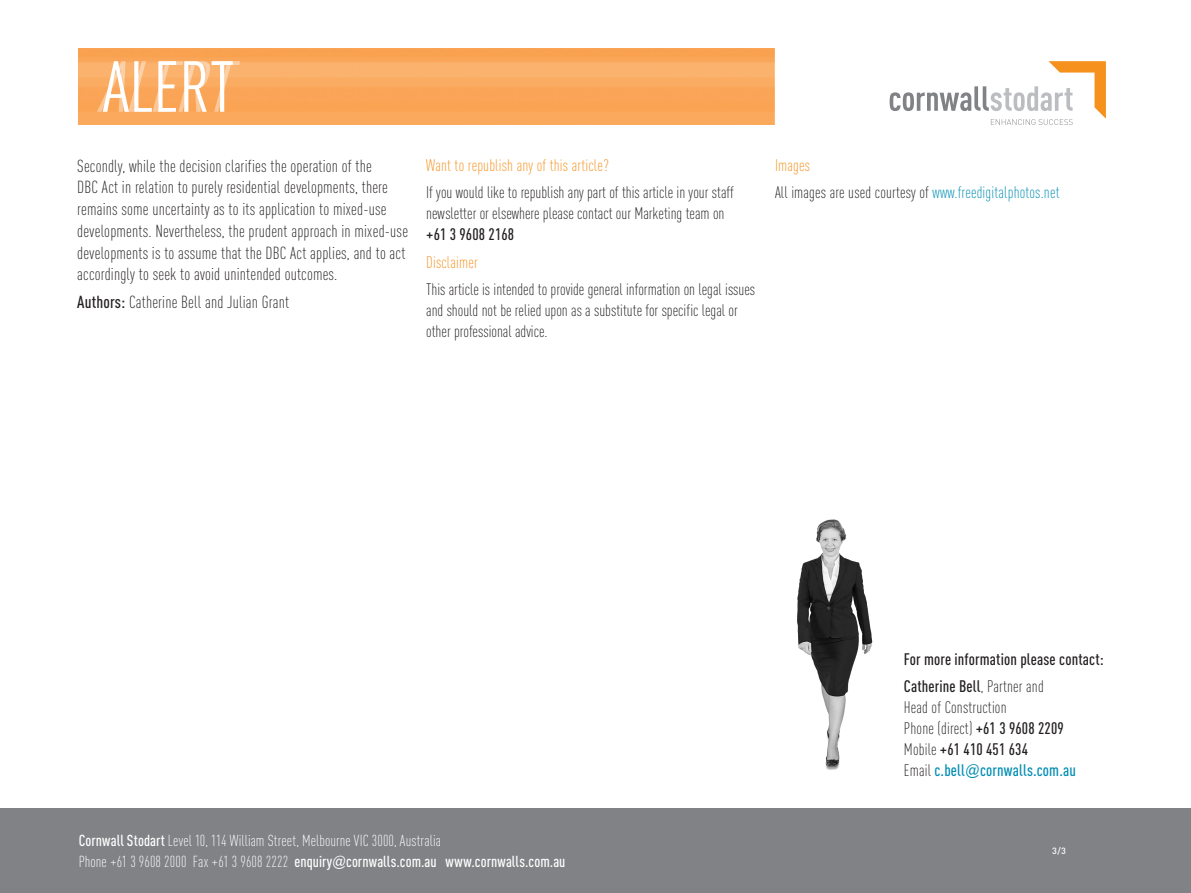
<style>
.page{position:relative;width:1191px;height:893px;background:#fff}
.page>*{position:absolute;margin:0;border:0;box-sizing:border-box;transform-origin:0 0}
._1__main_text{font:300 17.25px/21.8px "DIN Cond";letter-spacing:.01em;color:#231f20}
._1__main_text-2{font:300 16.5px/21px "DIN Cond";color:#231f20}
._1__main_text-3{font:500 16.5px/21px "DIN Cond";letter-spacing:.01em;color:#231f20}
.Disclaimer_Heading{font:300 16.5px "DIN Cond";letter-spacing:.01em;color:#f6911e}
._1__main_text-4{font:500 16.5px "DIN Cond";letter-spacing:.01em;color:#008eb3}
.t1{font:300 15.75px/21px "DIN Cond";letter-spacing:.01em;color:#fff}
.t2{font:500 9px "DIN";color:#fff}
.s1{font-weight:500}
.s2{color:#008eb3}
.s3{font-family:"Akzidenz Grotesk Std";font-weight:400}
.s4{font-weight:300}
.s5{font-weight:300;color:#231f20}
</style>
<div class="page">
<div style="left:0;top:808px;width:1191px;height:85px;background:#808285"></div>
<svg style="left:889px;top:61px;width:217px;height:64px"></svg>
<img style="left:79px;top:49px;width:695px;height:76px">
<svg style="left:97px;top:61px;width:143px;height:51px"></svg>
<img style="left:797px;top:519px;width:76px;height:251px">
<p class="_1__main_text" style="left:77px;top:155px;width:332px">Secondly, while the decision clarifies the operation of the<br>DBC Act in relation to purely residential developments, there remains some uncertainty as to its application to mixed-use developments. Nevertheless, the prudent approach in mixed-use developments is to assume that the DBC Act applies, and to act accordingly to seek to avoid unintended outcomes.</p>
<p class="_1__main_text" style="left:77px;top:291px;width:213px"><span class="s1">Authors:</span> Catherine Bell and Julian Grant</p>
<p class="Disclaimer_Heading" style="left:426px;top:156px;width:184px">Want to republish any of this article?</p>
<p class="_1__main_text-2" style="left:426px;top:182px;width:309px">If you would like to republish any part of this article in your staff newsletter or elsewhere please contact our Marketing team on <span class="s1">+61 3 9608 2168</span></p>
<p class="Disclaimer_Heading" style="left:426px;top:253px;width:53px">Disclaimer</p>
<p class="_1__main_text-2" style="left:426px;top:279px;width:330px">This article is intended to provide general information on legal issues and should not be relied upon as a substitute for specific legal or other professional advice.</p>
<p class="Disclaimer_Heading" style="left:775px;top:156px;width:36px">Images</p>
<p class="_1__main_text-2" style="left:775px;top:182px;width:286px">All images are used courtesy of <span class="s2">www.freedigitalphotos.net</span></p>
<p class="t1" style="left:79px;top:830px;width:488px"><span class="s1">Cornwall Stodart</span> Level 10, 114 William Street, Melbourne VIC 3000, Australia<br>Phone +61 3 9608 2000 Fax +61 3 9608 2222 <span class="s1">enquiry</span><span class="s3">@</span><span class="s1">cornwalls.com.au www.cornwalls.com.au</span></p>
<p class="_1__main_text-3" style="left:904px;top:648px;width:201px">For more information please contact:</p>
<p class="_1__main_text-2" style="left:904px;top:676px;width:141px"><span class="s1">Catherine Bell</span>, Partner and<br>Head of Construction</p>
<p class="_1__main_text-3" style="left:904px;top:718px;width:161px"><span class="s4">Phone (direct)</span> +61 3 9608 2209<br><span class="s4">Mobile</span> +61 410 451 634</p>
<p class="_1__main_text-4" style="left:904px;top:761px;width:174px"><span class="s5">Email</span> c.bell<span class="s3">@</span>cornwalls.com.au</p>
<p class="t2" style="left:1052px;top:845px;width:15px">3/3</p>
</div>
